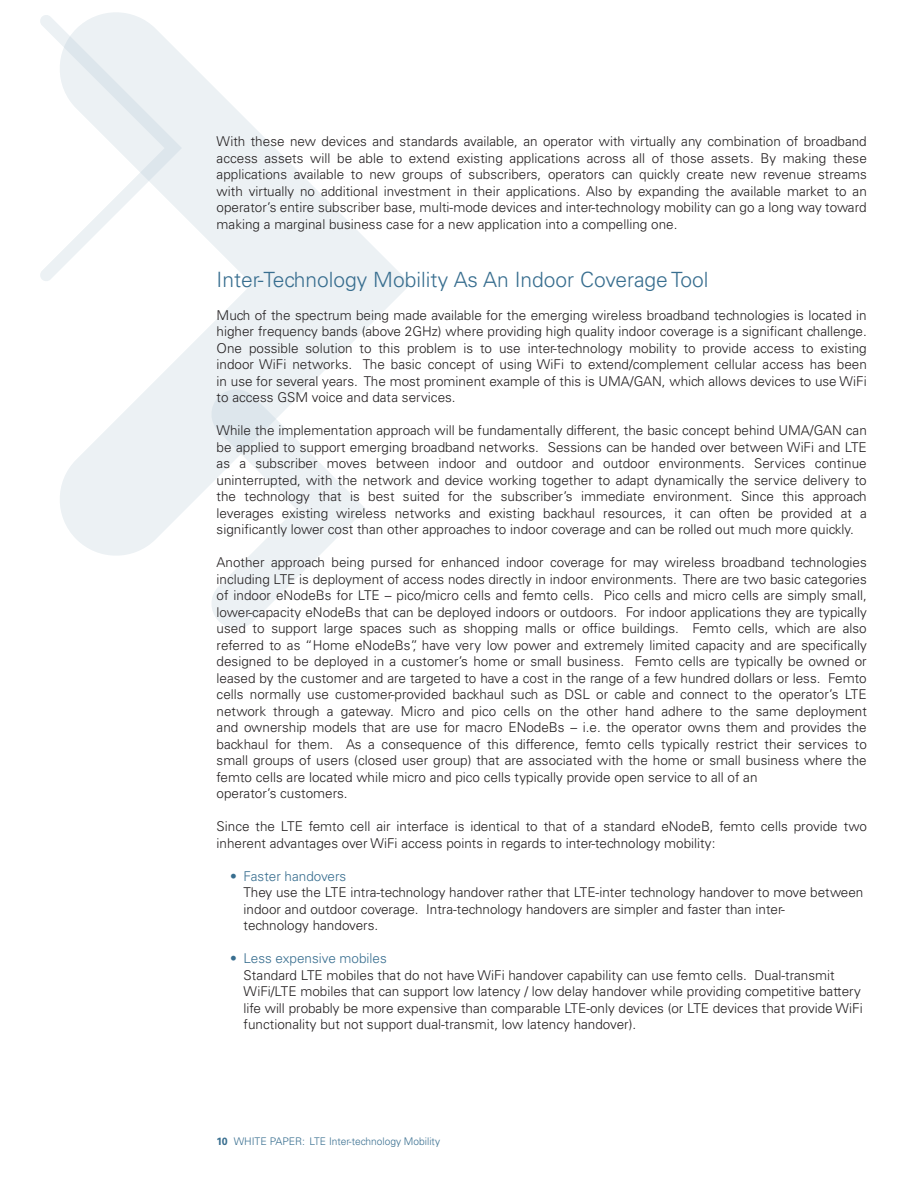
<style>
.page{position:relative;width:918px;height:1188px;background:#fff}
.page>*{position:absolute;margin:0;border:0;box-sizing:border-box;transform-origin:0 0}
.Body_copy{font:300 21px "Univers LT Std";color:#386e8f}
.Body_copy-2{font:300 13.5px/16.5px "Univers LT Std";color:#231f20;text-align:justify}
.Body_copy-3{font:300 13.5px "Univers LT Std";color:#386e8f}
.Descriptor{font:300 10.5px "Univers LT Std";color:#386e8f}
.s1{font-weight:700}
</style>
<div class="page">
<svg style="left:60px;top:12px;width:351px;height:544px"></svg>
<svg style="left:210px;top:388px;width:156px;height:240px"></svg>
<svg style="left:40px;top:14px;width:142px;height:268px"></svg>
<p class="Body_copy-2" style="left:217px;top:133px;width:652px">With these new devices and standards available, an operator with virtually any combination of broadband access assets will be able to extend existing applications across all of those assets. By making these applications available to new groups of subscribers, operators can quickly create new revenue streams with virtually no additional investment in their applications. Also by expanding the available market to an operator’s entire subscriber base, multi-mode devices and inter-technology mobility can go a long way toward making a marginal business case for a new application into a compelling one.</p>
<p class="Body_copy" style="left:217px;top:267px;width:493px">Inter-Technology Mobility As An Indoor Coverage Tool</p>
<p class="Body_copy-2" style="left:217px;top:307px;width:652px">Much of the spectrum being made available for the emerging wireless broadband technologies is located in higher frequency bands (above 2GHz) where providing high quality indoor coverage is a significant challenge.<br>One possible solution to this problem is to use inter-technology mobility to provide access to existing indoor WiFi networks. The basic concept of using WiFi to extend/complement cellular access has been in use for several years. The most prominent example of this is UMA/GAN, which allows devices to use WiFi to access GSM voice and data services.</p>
<p class="Body_copy-2" style="left:217px;top:422px;width:652px">While the implementation approach will be fundamentally different, the basic concept behind UMA/GAN can be applied to support emerging broadband networks. Sessions can be handed over between WiFi and LTE as a subscriber moves between indoor and outdoor and outdoor environments. Services continue uninterrupted, with the network and device working together to adapt dynamically the service delivery to the technology that is best suited for the subscriber’s immediate environment. Since this approach leverages existing wireless networks and existing backhaul resources, it can often be provided at a significantly lower cost than other approaches to indoor coverage and can be rolled out much more quickly.</p>
<p class="Body_copy-2" style="left:217px;top:554px;width:652px">Another approach being pursed for enhanced indoor coverage for may wireless broadband technologies including LTE is deployment of access nodes directly in indoor environments. There are two basic categories of indoor eNodeBs for LTE – pico/micro cells and femto cells. Pico cells and micro cells are simply small, lower-capacity eNodeBs that can be deployed indoors or outdoors. For indoor applications they are typically used to support large spaces such as shopping malls or office buildings. Femto cells, which are also referred to as “Home eNodeBs”, have very low power and extremely limited capacity and are specifically designed to be deployed in a customer’s home or small business. Femto cells are typically be owned or leased by the customer and are targeted to have a cost in the range of a few hundred dollars or less. Femto cells normally use customer-provided backhaul such as DSL or cable and connect to the operator’s LTE network through a gateway. Micro and pico cells on the other hand adhere to the same deployment and ownership models that are use for macro ENodeBs – i.e. the operator owns them and provides the backhaul for them. As a consequence of this difference, femto cells typically restrict their services to small groups of users (closed user group) that are associated with the home or small business where the femto cells are located while micro and pico cells typically provide open service to all of an</p>
<p class="Body_copy-2" style="left:217px;top:785px;width:133px">operator’s customers.</p>
<p class="Body_copy-2" style="left:217px;top:818px;width:652px">Since the LTE femto cell air interface is identical to that of a standard eNodeB, femto cells provide two inherent advantages over WiFi access points in regards to inter-technology mobility:</p>
<p class="Body_copy-3" style="left:230px;top:868px;width:118px">• Faster handovers</p>
<p class="Body_copy-2" style="left:244px;top:884px;width:621px">They use the LTE intra-technology handover rather that LTE-inter technology handover to move between indoor and outdoor coverage. Intra-technology handovers are simpler and faster than inter-</p>
<p class="Body_copy-2" style="left:244px;top:917px;width:136px">technology handovers.</p>
<p class="Body_copy-3" style="left:230px;top:950px;width:158px">• Less expensive mobiles</p>
<p class="Body_copy-2" style="left:244px;top:967px;width:621px;text-align:left">Standard LTE mobiles that do not have WiFi handover capability can use femto cells. Dual-transmit WiFi/LTE mobiles that can support low latency / low delay handover while providing competitive battery life will probably be more expensive than comparable LTE-only devices (or LTE devices that provide WiFi functionality but not support dual-transmit, low latency handover).</p>
<p class="Descriptor" style="left:217px;top:1135px;width:225px"><span class="s1">10</span> WHITE PAPER: LTE Inter-technology Mobility</p>
</div>
